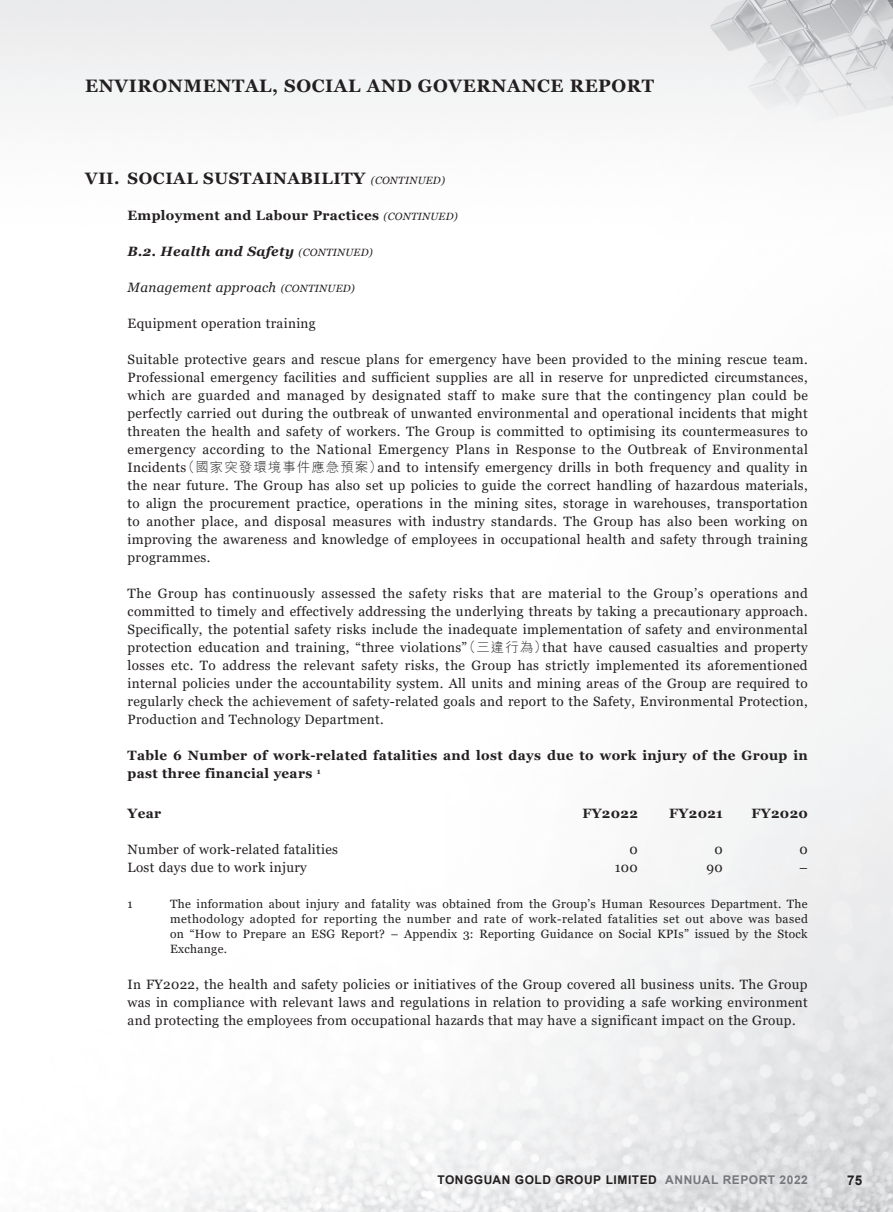
<style>
.page{position:relative;width:893px;height:1212px;background:#fff}
.page>*{position:absolute;margin:0;border:0;box-sizing:border-box;transform-origin:0 0}
.t1{font:700 18px "Georgia";letter-spacing:.035em;color:#231f20}
.t2{font:700 16.5px "Georgia";letter-spacing:.035em;color:#231f20}
.t3{font:13.5px/18px "Georgia";letter-spacing:.025em;color:#231f20}
.t4{font:700 13.5px/18px "Georgia";letter-spacing:.025em;color:#231f20}
.t5{font:italic 700 13.5px "Georgia";letter-spacing:.025em;color:#231f20}
.t6{font:italic 13.5px "Georgia";letter-spacing:.025em;color:#231f20}
.t7{font:700 13.5px "Arial";color:#231f20}
.t8{font:12px/15px "Georgia";letter-spacing:.025em;color:#231f20;text-align:justify}
.t9{font:700 12px "Arial";letter-spacing:.045em;color:#231f20}
.s1{font-weight:400;font-style:italic;font-size:10.5px}
.s2{font-weight:400;font-size:10.5px}
.s3{font-size:10.5px}
.s4{font-family:"M Hei HK";font-weight:300}
.s5{color:#76787b}
</style>
<div class="page">
<img style="left:0;top:0;width:893px;height:1212px">
<h1 class="t1" style="left:85px;top:74px;width:570px">ENVIRONMENTAL, SOCIAL AND GOVERNANCE REPORT</h1>
<p class="t2" style="left:85px;top:168px;width:361px">VII. SOCIAL SUSTAINABILITY <span class="s1">(CONTINUED)</span></p>
<p class="t4" style="left:128px;top:206px;width:332px">Employment and Labour Practices <span class="s1">(CONTINUED)</span></p>
<p class="t5" style="left:128px;top:243px;width:247px">B.2. Health and Safety <span class="s2">(CONTINUED)</span></p>
<p class="t6" style="left:128px;top:279px;width:229px">Management approach <span class="s3">(CONTINUED)</span></p>
<p class="t3" style="left:128px;top:315px;width:190px">Equipment operation training</p>
<p class="t3" style="left:128px;top:351px;width:682px">Suitable protective gears and rescue plans for emergency have been provided to the mining rescue team.<br>Professional emergency facilities and sufficient supplies are all in reserve for unpredicted circumstances, which are guarded and managed by designated staff to make sure that the contingency plan could be perfectly carried out during the outbreak of unwanted environmental and operational incidents that might threaten the health and safety of workers. The Group is committed to optimising its countermeasures to emergency according to the National Emergency Plans in Response to the Outbreak of Environmental Incidents<span class="s4">（國家突發環境事件應急預案）</span>and to intensify emergency drills in both frequency and quality in the near future. The Group has also set up policies to guide the correct handling of hazardous materials, to align the procurement practice, operations in the mining sites, storage in warehouses, transportation to another place, and disposal measures with industry standards. The Group has also been working on improving the awareness and knowledge of employees in occupational health and safety through training programmes.</p>
<p class="t3" style="left:128px;top:585px;width:682px">The Group has continuously assessed the safety risks that are material to the Group’s operations and committed to timely and effectively addressing the underlying threats by taking a precautionary approach.<br>Specifically, the potential safety risks include the inadequate implementation of safety and environmental protection education and training, “three violations”<span class="s4">（三違行為）</span>that have caused casualties and property losses etc. To address the relevant safety risks, the Group has strictly implemented its aforementioned internal policies under the accountability system. All units and mining areas of the Group are required to regularly check the achievement of safety-related goals and report to the Safety, Environmental Protection, Production and Technology Department.</p>
<p class="t4" style="left:128px;top:746px;width:682px">Table 6 Number of work-related fatalities and lost days due to work injury of the Group in past three financial years <sup>1</sup></p>
<p class="t4" style="left:128px;top:805px;width:35px">Year</p>
<p class="t4" style="left:582px;top:805px;width:57px">FY2022</p>
<p class="t4" style="left:669px;top:805px;width:55px">FY2021</p>
<p class="t4" style="left:751px;top:805px;width:58px">FY2020</p>
<p class="t3" style="left:128px;top:841px;width:212px">Number of work-related fatalities</p>
<p class="t3" style="left:630px;top:841px;width:10px">0</p>
<p class="t3" style="left:715px;top:841px;width:10px">0</p>
<p class="t3" style="left:800px;top:841px;width:10px">0</p>
<p class="t3" style="left:128px;top:859px;width:181px">Lost days due to work injury</p>
<p class="t3" style="left:615px;top:859px;width:25px">100</p>
<p class="t3" style="left:707px;top:859px;width:18px">90</p>
<p class="t3" style="left:799px;top:859px;width:10px">–</p>
<p class="t8" style="left:128px;top:896px;width:7px">1</p>
<p class="t8" style="left:170px;top:896px;width:639px">The information about injury and fatality was obtained from the Group’s Human Resources Department. The methodology adopted for reporting the number and rate of work-related fatalities set out above was based on “How to Prepare an ESG Report? – Appendix 3: Reporting Guidance on Social KPIs” issued by the Stock Exchange.</p>
<p class="t3" style="left:128px;top:975px;width:682px;text-align:justify">In FY2022, the health and safety policies or initiatives of the Group covered all business units. The Group was in compliance with relevant laws and regulations in relation to providing a safe working environment and protecting the employees from occupational hazards that may have a significant impact on the Group.</p>
<p class="t9" style="left:437px;top:1171px;width:372px">TONGGUAN GOLD GROUP LIMITED <span class="s5">ANNUAL REPORT 2022</span></p>
<p class="t7" style="left:847px;top:1171px;width:17px">75</p>
</div>
